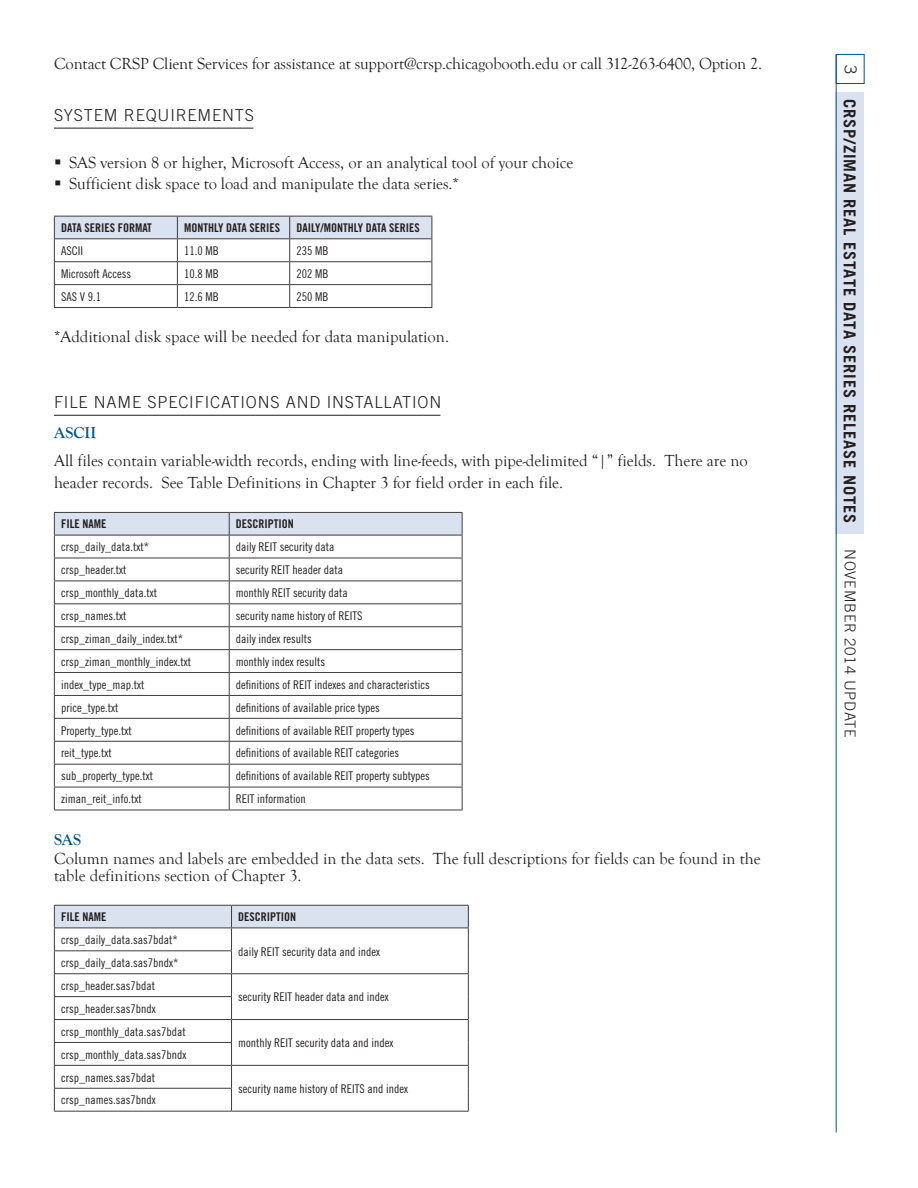
<style>
.page{position:relative;width:918px;height:1188px;background:#fff}
.page>*{position:absolute;margin:0;border:0;box-sizing:border-box;transform-origin:0 0}
.t1{font:16.5px/22.5px "Goudy Old Style T";color:#231f20}
.head2{font:300 16.5px "Trade Gothic";letter-spacing:.05em;color:#231f20}
.t2{font:700 16.5px "Trade Gothic";letter-spacing:.05em;color:#231f20}
.head3{font:700 16.5px "Goudy Old Style T";color:#00548e}
.head1{font:300 15px "Trade Gothic";letter-spacing:.05em;color:#231f20}
.Table1{font:12px "Trade Gothic Cond Eighteen";color:#231f20}
.Table_Header{font:12px "Trade Gothic Bold Cond Twenty";color:#231f20}
.s1{font-weight:700;color:#00548e}
</style>
<div class="page">
<div style="left:836px;top:92px;width:28px;height:441px;background:#dbe2ef"></div>
<hr style="left:836px;top:54px;width:1px;height:1079px;background:#00548e">
<div style="left:836px;top:54px;width:29px;height:30px;border:1px solid #00548e"></div>
<hr style="left:54px;top:128px;width:199px;height:1px;background:#231f20">
<hr style="left:54px;top:415px;width:386px;height:1px;background:#231f20">
<svg style="left:54px;top:216px;width:379px;height:91px"></svg>
<hr style="left:54px;top:307px;width:123px;height:1px;background:#3e3e3f">
<hr style="left:177px;top:307px;width:113px;height:1px;background:#3e3e3f">
<hr style="left:290px;top:307px;width:142px;height:1px;background:#3e3e3f">
<svg style="left:54px;top:512px;width:409px;height:298px"></svg>
<hr style="left:54px;top:810px;width:175px;height:1px;background:#3e3e3f">
<hr style="left:229px;top:810px;width:234px;height:1px;background:#3e3e3f">
<svg style="left:54px;top:905px;width:415px;height:206px"></svg>
<hr style="left:54px;top:1111px;width:178px;height:1px;background:#3e3e3f">
<hr style="left:232px;top:1111px;width:237px;height:1px;background:#3e3e3f">
<p class="t1" style="left:54px;top:52px;width:710px">Contact CRSP Client Services for assistance at support@crsp.chicagobooth.edu or call 312-263-6400, Option 2.</p>
<p class="head2" style="left:861px;top:65px;width:11px;rotate:90deg">3</p>
<p class="head2" style="left:54px;top:106px;width:42px">SYSTEM</p>
<p class="head2" style="left:124px;top:106px;width:64px">REQUIREME</p>
<p class="head2" style="left:222px;top:106px;width:33px">NTS</p>
<p class="t1" style="left:69px;top:151px;width:506px">SAS version 8 or higher, Microsoft Access, or an analytical tool of your choice</p>
<p class="t1" style="left:69px;top:172px;width:392px">Sufficient disk space to load and manipulate the data series.*</p>
<p class="Table_Header" style="left:61px;top:220px;width:92px">DATA SERIES FORMAT</p>
<p class="Table_Header" style="left:184px;top:220px;width:97px">MONTHLY DATA SERIES</p>
<p class="Table_Header" style="left:296px;top:220px;width:125px">DAILY/MONTHLY DATA SERIES</p>
<p class="Table1" style="left:61px;top:244px;width:23px">ASCII</p>
<p class="Table1" style="left:184px;top:244px;width:36px">11.0 MB</p>
<p class="Table1" style="left:296px;top:244px;width:33px">235 MB</p>
<p class="Table1" style="left:61px;top:266px;width:72px">Microsoft Access</p>
<p class="Table1" style="left:184px;top:266px;width:36px">10.8 MB</p>
<p class="Table1" style="left:296px;top:266px;width:33px">202 MB</p>
<p class="Table1" style="left:61px;top:289px;width:41px">SAS V 9.1</p>
<p class="Table1" style="left:184px;top:289px;width:36px">12.6 MB</p>
<p class="Table1" style="left:296px;top:289px;width:33px">250 MB</p>
<p class="t1" style="left:54px;top:326px;width:397px">*Additional disk space will be needed for data manipulation.</p>
<p class="t2" style="left:860px;top:99px;width:425px;rotate:90deg">CRSP/Ziman Real Estate Data Series RELEASE NOTES</p>
<p class="head2" style="left:54px;top:393px;width:389px">FILE NAME SPECIFICATIONS AND INSTALLATION</p>
<p class="head3" style="left:54px;top:423px;width:44px">ASCII</p>
<p class="t1" style="left:54px;top:449px;width:695px">All files contain variable-width records, ending with line-feeds, with pipe-delimited “|” fields. There are no header records. See Table Definitions in Chapter 3 for field order in each file.</p>
<p class="Table_Header" style="left:61px;top:517px;width:47px">FILE NAME</p>
<p class="Table_Header" style="left:236px;top:517px;width:59px">DESCRIPTION</p>
<p class="Table1" style="left:61px;top:540px;width:89px">crsp_daily_data.txt*</p>
<p class="Table1" style="left:236px;top:540px;width:100px">daily REIT security data</p>
<p class="Table1" style="left:61px;top:563px;width:67px">crsp_header.txt</p>
<p class="Table1" style="left:236px;top:563px;width:109px">security REIT header data</p>
<p class="Table1" style="left:61px;top:586px;width:97px">crsp_monthly_data.txt</p>
<p class="Table1" style="left:236px;top:586px;width:113px">monthly REIT security data</p>
<p class="Table1" style="left:61px;top:609px;width:67px">crsp_names.txt</p>
<p class="Table1" style="left:236px;top:609px;width:128px">security name history of REITS</p>
<p class="Table1" style="left:61px;top:631px;width:123px">crsp_ziman_daily_index.txt*</p>
<p class="Table1" style="left:236px;top:631px;width:77px">daily index results</p>
<p class="Table1" style="left:61px;top:654px;width:131px">crsp_ziman_monthly_index.txt</p>
<p class="Table1" style="left:236px;top:654px;width:91px">monthly index results</p>
<p class="Table1" style="left:61px;top:677px;width:85px">index_type_map.txt</p>
<p class="Table1" style="left:236px;top:677px;width:195px">definitions of REIT indexes and characteristics</p>
<p class="Table1" style="left:61px;top:700px;width:59px">price_type.txt</p>
<p class="Table1" style="left:236px;top:700px;width:145px">definitions of available price types</p>
<p class="Table1" style="left:61px;top:723px;width:72px">Property_type.txt</p>
<p class="Table1" style="left:236px;top:723px;width:180px">definitions of available REIT property types</p>
<p class="Table1" style="left:61px;top:746px;width:52px">reit_type.txt</p>
<p class="Table1" style="left:236px;top:746px;width:165px">definitions of available REIT categories</p>
<p class="Table1" style="left:61px;top:769px;width:93px">sub_property_type.txt</p>
<p class="Table1" style="left:236px;top:769px;width:195px">definitions of available REIT property subtypes</p>
<p class="Table1" style="left:61px;top:792px;width:82px">ziman_reit_info.txt</p>
<p class="Table1" style="left:236px;top:792px;width:71px">REIT information</p>
<p class="t1" style="left:54px;top:830px;width:708px;line-height:19.5px"><span class="s1">SAS<br></span>Column names and labels are embedded in the data sets. The full descriptions for fields can be found in the</p>
<p class="t1" style="left:54px;top:865px;width:249px">table definitions section of Chapter 3.</p>
<p class="Table_Header" style="left:61px;top:910px;width:47px">FILE NAME</p>
<p class="Table_Header" style="left:238px;top:910px;width:59px">DESCRIPTION</p>
<p class="Table1" style="left:61px;top:933px;width:118px">crsp_daily_data.sas7bdat*</p>
<p class="Table1" style="left:238px;top:944px;width:143px">daily REIT security data and index</p>
<p class="Table1" style="left:61px;top:956px;width:119px">crsp_daily_data.sas7bndx*</p>
<p class="Table1" style="left:61px;top:978px;width:95px">crsp_header.sas7bdat</p>
<p class="Table1" style="left:238px;top:990px;width:152px">security REIT header data and index</p>
<p class="Table1" style="left:61px;top:1001px;width:96px">crsp_header.sas7bndx</p>
<p class="Table1" style="left:61px;top:1024px;width:126px">crsp_monthly_data.sas7bdat</p>
<p class="Table1" style="left:238px;top:1036px;width:157px">monthly REIT security data and index</p>
<p class="Table1" style="left:61px;top:1047px;width:127px">crsp_monthly_data.sas7bndx</p>
<p class="Table1" style="left:61px;top:1070px;width:95px">crsp_names.sas7bdat</p>
<p class="Table1" style="left:238px;top:1082px;width:171px">security name history of REITS and index</p>
<p class="Table1" style="left:61px;top:1093px;width:96px">crsp_names.sas7bndx</p>
<p class="head1" style="left:859px;top:549px;width:189px;rotate:90deg">November 2014 UPDATE</p>
</div>
